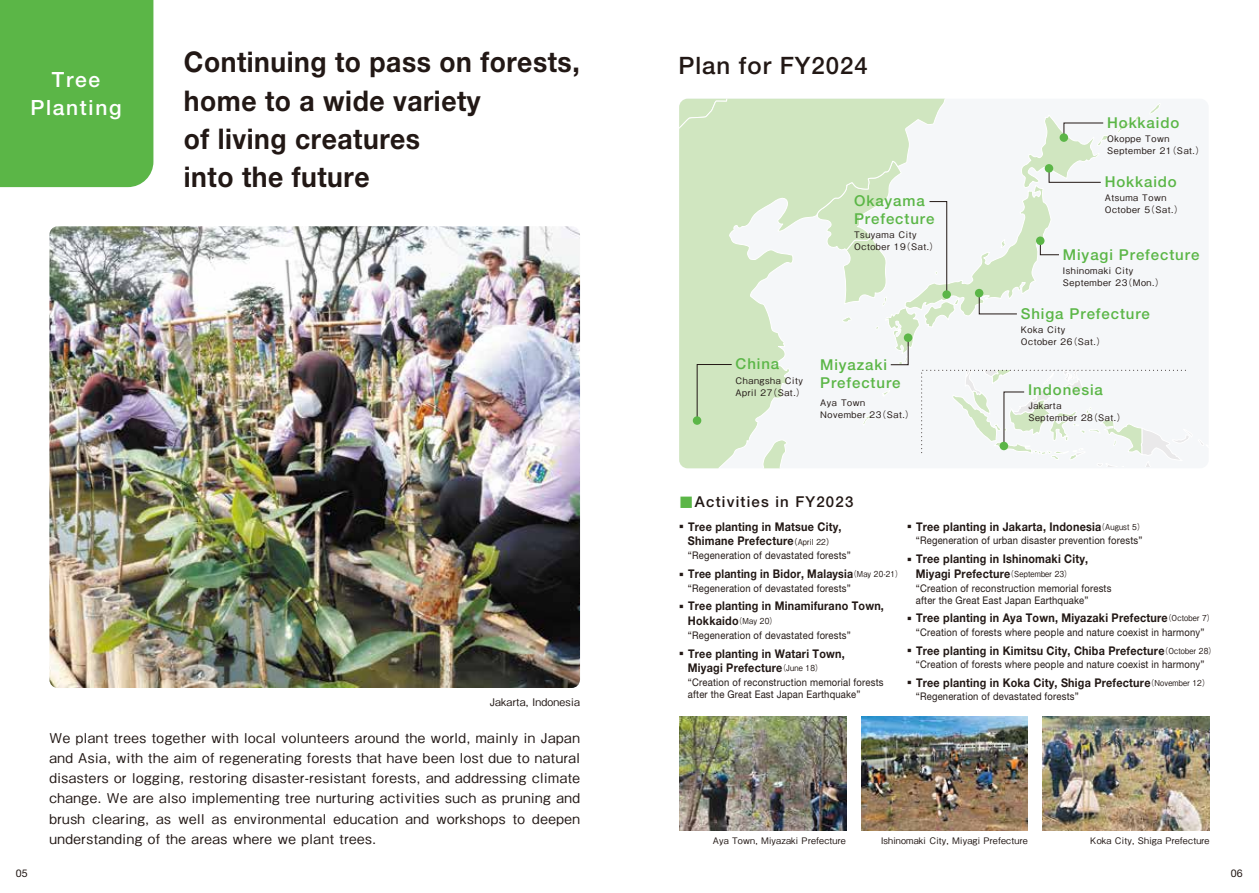
<style>
.page{position:relative;width:1259px;height:893px;background:#fff}
.page>*{position:absolute;margin:0;border:0;box-sizing:border-box;transform-origin:0 0}
.t1{font:700 28.5px/38.2px "Helvetica Neue LT Std";letter-spacing:.02em;color:#221815;scale:.93 1}
.t2{font:500 24px "Helvetica Neue LT Std";letter-spacing:.04em;color:#221815}
.t3{font:500 21px/28.3px "Helvetica Neue LT Std";letter-spacing:.08em;color:#fff;text-align:center}
.t4{font:500 15px/18px "Helvetica Neue LT Std";letter-spacing:.06em;color:#5bb647}
.t5{font:500 15px "Helvetica Neue LT Std";letter-spacing:.08em;color:#221815}
.t6{font:500 13.5px/20.2px "Gothic BBB Pr 6";letter-spacing:.04em;color:#221815;text-align:justify}
.t7{font:700 12px/14.7px "Helvetica Neue LT Std";letter-spacing:.02em;color:#221815;text-align:center;scale:.9 1}
.t8{font:700 12px "Helvetica Neue LT Std";letter-spacing:.02em;color:#221815;scale:.88 1}
.t9{font:10.65px "Helvetica Neue LT Std";color:#221815}
.t10{font:10.5px/12px "Helvetica Neue LT Std";letter-spacing:.02em;color:#221815;scale:.9 1}
.t11{font:500 10.5px "Gothic BBB Pr 6";letter-spacing:.02em;color:#221815}
.t12{font:500 9px/12px "Gothic BBB Pr 6";letter-spacing:.06em;color:#221815}
.t13{font:500 9px "Gothic BBB Pr 6";letter-spacing:.02em;color:#221815}
.s1{font-family:"Hiragino UD Sans Std W5";font-weight:400;color:#5bb647}
.s2{font-family:"Koz Go Pr 6 N";font-weight:400}
.s3{font-family:"Hiragino UD Sans Std W4";font-weight:400;font-size:8.25px}
.s4{font-family:"Gothic BBB Pr 6";font-weight:500;font-size:8.25px}
</style>
<div class="page">
<svg style="left:679px;top:99px;width:266px;height:369px"></svg>
<div style="left:696px;top:364px;width:36px;height:57px;background:#d0e6c0"></div>
<div style="left:693px;top:416px;width:8px;height:9px;background:#5bb647;border-radius:50%"></div>
<div style="left:0;top:0;width:153px;height:187px;background:#5bb647"></div>
<svg style="left:814px;top:102px;width:389px;height:365px"></svg>
<img style="left:49px;top:226px;width:531px;height:462px">
<img style="left:1043px;top:716px;width:166px;height:114px">
<img style="left:861px;top:716px;width:167px;height:114px">
<img style="left:679px;top:716px;width:167px;height:114px">
<h3 class="t3" style="left:30px;top:65px;width:93px">Tree<br>Planting</h3>
<h1 class="t1" style="left:184px;top:42px;width:427px">Continuing to pass on forests,</h1>
<h2 class="t2" style="left:678px;top:51px;width:191px">Plan for FY2024</h2>
<h1 class="t1" style="left:184px;top:81px;width:321px">home to a wide variety of living creatures<br>into the future</h1>
<h3 class="t4" style="left:854px;top:192px;width:82px">Okayama<br>Prefecture</h3>
<p class="t12" style="left:854px;top:228px;width:86px">Tsuyama City<br>October 19（Sat.）</p>
<h3 class="t4" style="left:735px;top:355px;width:45px">China</h3>
<p class="t12" style="left:735px;top:374px;width:71px">Changsha City<br>April 27（Sat.）</p>
<h3 class="t4" style="left:820px;top:355px;width:82px">Miyazaki<br>Prefecture</h3>
<p class="t12" style="left:820px;top:396px;width:96px">Aya Town<br>November 23（Sat.）</p>
<h3 class="t4" style="left:1107px;top:113px;width:74px">Hokkaido</h3>
<p class="t12" style="left:1107px;top:132px;width:99px">Okoppe Town<br>September 21（Sat.）</p>
<h3 class="t4" style="left:1104px;top:173px;width:74px">Hokkaido</h3>
<p class="t12" style="left:1104px;top:191px;width:80px">Atsuma Town<br>October 5（Sat.）</p>
<h3 class="t4" style="left:1063px;top:245px;width:138px">Miyagi Prefecture</h3>
<p class="t12" style="left:1063px;top:264px;width:103px">Ishinomaki City<br>September 23（Mon.）</p>
<h3 class="t4" style="left:1020px;top:304px;width:131px">Shiga Prefecture</h3>
<p class="t12" style="left:1020px;top:323px;width:86px">Koka City<br>October 26（Sat.）</p>
<h3 class="t4" style="left:1028px;top:381px;width:76px">Indonesia</h3>
<p class="t12" style="left:1028px;top:399px;width:99px">Jakarta<br>September 28（Sat.）</p>
<p class="t11" style="left:490px;top:693px;width:92px">Jakarta, Indonesia</p>
<h3 class="t5" style="left:679px;top:493px;width:176px"><span class="s1">■</span>Activities in FY2023</h3>
<p class="t7" style="left:675px;top:519px;width:186px"><span class="s2">▪</span>Tree planting in Matsue City,<br>Shimane Prefecture<span class="s3">（</span><span class="s4">April 22</span><span class="s3">）</span></p>
<p class="t10" style="left:688px;top:549px;width:182px">“Regeneration of devastated forests”</p>
<p class="t8" style="left:675px;top:566px;width:259px"><span class="s2">▪</span>Tree planting in Bidor, Malaysia<span class="s4">（May 20-21）</span></p>
<p class="t10" style="left:688px;top:582px;width:182px">“Regeneration of devastated forests”</p>
<p class="t7" style="left:688px;top:598px;width:219px;text-align:left;text-indent:-12px"><span class="s2">▪</span>Tree planting in Minamifurano Town,<br>Hokkaido<span class="s4">（May 20）</span></p>
<p class="t10" style="left:688px;top:629px;width:182px">“Regeneration of devastated forests”</p>
<p class="t7" style="left:688px;top:646px;width:176px;text-align:left;text-indent:-12px"><span class="s2">▪</span>Tree planting in Watari Town,<br>Miyagi Prefecture<span class="s4">（June 18）</span></p>
<p class="t10" style="left:688px;top:676px;width:219px">“Creation of reconstruction memorial forests after the Great East Japan Earthquake”</p>
<p class="t7" style="left:903px;top:519px;width:269px"><span class="s2">▪</span>Tree planting in Jakarta, Indonesia<span class="s4">（August 5）</span></p>
<p class="t10" style="left:916px;top:534px;width:253px">“Regeneration of urban disaster prevention forests”</p>
<p class="t7" style="left:903px;top:551px;width:207px"><span class="s2">▪</span>Tree planting in Ishinomaki City,<br>Miyagi Prefecture<span class="s4">（September 23）</span></p>
<p class="t10" style="left:916px;top:582px;width:219px">“Creation of reconstruction memorial forests after the Great East Japan Earthquake”</p>
<p class="t7" style="left:903px;top:610px;width:347px"><span class="s2">▪</span>Tree planting in Aya Town, Miyazaki Prefecture<span class="s4">（October 7）</span></p>
<p class="t10" style="left:916px;top:626px;width:322px">“Creation of forests where people and nature coexist in harmony”</p>
<p class="t7" style="left:903px;top:643px;width:349px"><span class="s2">▪</span>Tree planting in Kimitsu City, Chiba Prefecture<span class="s4">（October 28）</span></p>
<p class="t10" style="left:916px;top:658px;width:322px">“Creation of forests where people and nature coexist in harmony”</p>
<p class="t7" style="left:903px;top:675px;width:341px"><span class="s2">▪</span>Tree planting in Koka City, Shiga Prefecture<span class="s4">（November 12）</span></p>
<p class="t10" style="left:916px;top:690px;width:182px">“Regeneration of devastated forests”</p>
<p class="t6" style="left:49px;top:726px;width:532px">We plant trees together with local volunteers around the world, mainly in Japan and Asia, with the aim of regenerating forests that have been lost due to natural disasters or logging, restoring disaster-resistant forests, and addressing climate change. We are also implementing tree nurturing activities such as pruning and brush clearing, as well as environmental education and workshops to deepen understanding of the areas where we plant trees.</p>
<p class="t13" style="left:712px;top:833px;width:135px">Aya Town, Miyazaki Prefecture</p>
<p class="t13" style="left:881px;top:833px;width:148px">Ishinomaki City, Miyagi Prefecture</p>
<p class="t13" style="left:1090px;top:833px;width:121px">Koka City, Shiga Prefecture</p>
<p class="t9" style="left:16px;top:867px;width:14px">05</p>
<p class="t9" style="left:1230px;top:867px;width:14px">06</p>
</div>
